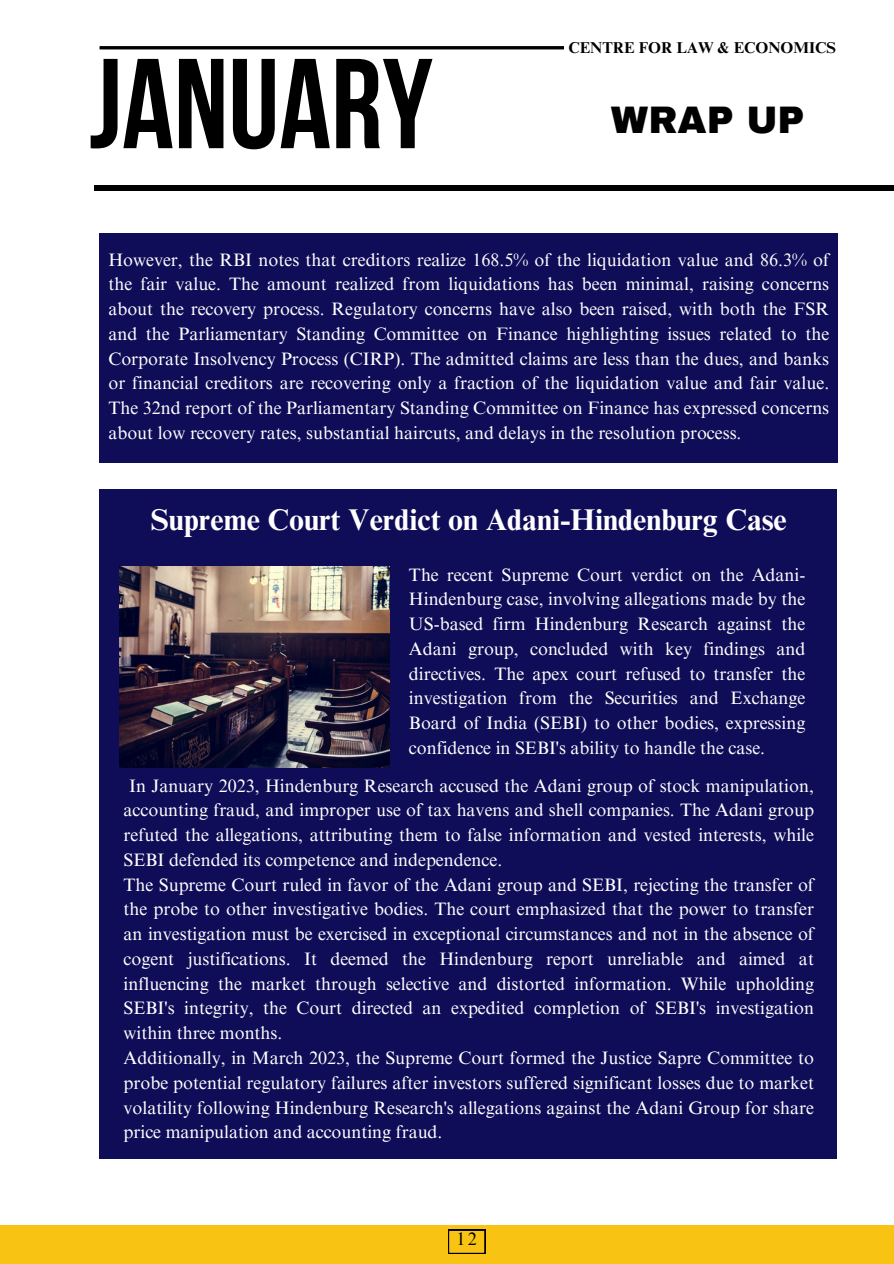
<style>
.page{position:relative;width:894px;height:1264px;background:#fff}
.page>*{position:absolute;margin:0;border:0;box-sizing:border-box;transform-origin:0 0}
.t1{font:127.5px "Bebas Neue Cyrillic";color:#000}
.t2{font:900 37.5px "Archivo";color:#000}
.t3{font:700 30px "Times NRMT Pro";color:#fff}
.t4{font:18px/24.8px "Times NRMT Pro";color:#fff;text-align:justify}
.t5{font:18px "Times NRMT Pro";color:#000}
.t6{font:700 15.75px "Times NRMT Pro";color:#000}
</style>
<div class="page">
<div style="left:99px;top:233px;width:738px;height:230px;background:#0f0c58"></div>
<div style="left:99px;top:489px;width:738px;height:670px;background:#0f0c58"></div>
<img style="left:119px;top:566px;width:270px;height:201px">
<div style="left:0;top:1225px;width:893px;height:38px;background:#f9c314"></div>
<svg style="left:448px;top:1229px;width:37px;height:24px"></svg>
<hr style="left:99px;top:46px;width:465px;height:3px;background:#000">
<div style="left:94px;top:185px;width:799px;height:5px;background:#000"></div>
<h4 class="t1" style="left:89px;top:52px;width:345px">JANUARY</h4>
<p class="t6" style="left:568px;top:42px;width:269px">CENTRE FOR LAW &amp; ECONOMICS</p>
<h4 class="t2" style="left:610px;top:100px;width:195px">WRAP UP</h4>
<h4 class="t4" style="left:108px;top:249px;width:722px">However, the RBI notes that creditors realize 168.5% of the liquidation value and 86.3% of the fair value. The amount realized from liquidations has been minimal, raising concerns about the recovery process. Regulatory concerns have also been raised, with both the FSR and the Parliamentary Standing Committee on Finance highlighting issues related to the Corporate Insolvency Process (CIRP). The admitted claims are less than the dues, and banks or financial creditors are recovering only a fraction of the liquidation value and fair value.<br>The 32nd report of the Parliamentary Standing Committee on Finance has expressed concerns about low recovery rates, substantial haircuts, and delays in the resolution process.</h4>
<h1 class="t3" style="left:151px;top:508px;width:637px">Supreme Court Verdict on Adani-Hindenburg Case</h1>
<h2 class="t4" style="left:409px;top:564px;width:398px">The recent Supreme Court verdict on the Adani-Hindenburg case, involving allegations made by the US-based firm Hindenburg Research against the Adani group, concluded with key findings and directives. The apex court refused to transfer the investigation from the Securities and Exchange Board of India (SEBI) to other bodies, expressing confidence in SEBI's ability to handle the case.</h2>
<h3 class="t4" style="left:124px;top:775px;width:691px;text-align:left;text-indent:5px">In January 2023, Hindenburg Research accused the Adani group of stock manipulation, accounting fraud, and improper use of tax havens and shell companies. The Adani group refuted the allegations, attributing them to false information and vested interests, while SEBI defended its competence and independence.<br>The Supreme Court ruled in favor of the Adani group and SEBI, rejecting the transfer of the probe to other investigative bodies. The court emphasized that the power to transfer an investigation must be exercised in exceptional circumstances and not in the absence of cogent justifications. It deemed the Hindenburg report unreliable and aimed at influencing the market through selective and distorted information. While upholding SEBI's integrity, the Court directed an expedited completion of SEBI's investigation within three months.<br>Additionally, in March 2023, the Supreme Court formed the Justice Sapre Committee to probe potential regulatory failures after investors suffered significant losses due to market volatility following Hindenburg Research's allegations against the Adani Group for share price manipulation and accounting fraud.</h3>
<p class="t5" style="left:456px;top:1232px;width:22px">12</p>
</div>
